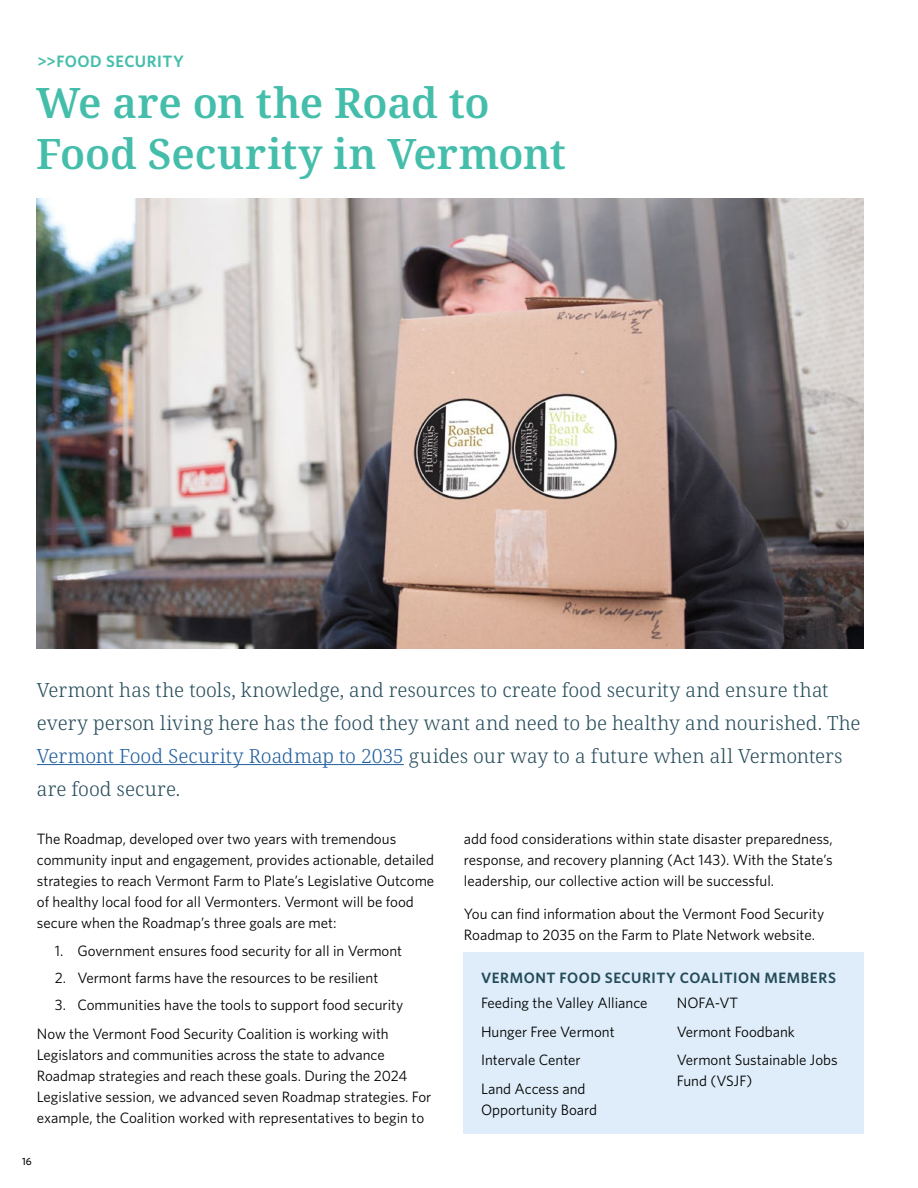
<style>
.page{position:relative;width:918px;height:1188px;background:#fff}
.page>*{position:absolute;margin:0;border:0;box-sizing:border-box;transform-origin:0 0}
.t1{font:42px/51px "Noto Serif";letter-spacing:-.005em;color:#44beab}
.t2{font:300 19.5px/33px "Noto Serif";color:#254b5a}
.t3{font:600 16.5px "Whitney";letter-spacing:.03em;color:#44beab}
.t4{font:15px/21px "Whitney";color:#000}
.t5{font:600 15px "Whitney";letter-spacing:.035em;color:#254b5a}
.t6{font:500 10.5px "Whitney";color:#000}
.s1{color:#215e9e}
</style>
<div class="page">
<hr style="left:37px;top:764px;width:367px;height:1px;background:#215e9e">
<img style="left:36px;top:199px;width:828px;height:450px">
<div style="left:463px;top:953px;width:401px;height:181px;background:#deedf9"></div>
<p class="t3" style="left:37px;top:50px;width:148px">&gt;&gt;FOOD SECURITY</p>
<h1 class="t1" style="left:36px;top:79px;width:531px">We are on the Road to<br>Food Security in Vermont</h1>
<p class="t2" style="left:37px;top:674px;width:825px">Vermont has the tools, knowledge, and resources to create food security and ensure that every person living here has the food they want and need to be healthy and nourished. The <span class="s1">Vermont Food Security Roadmap to 2035</span> guides our way to a future when all Vermonters are food secure.</p>
<p class="t4" style="left:37px;top:828px;width:399px">The Roadmap, developed over two years with tremendous community input and engagement, provides actionable, detailed strategies to reach Vermont Farm to Plate’s Legislative Outcome of healthy local food for all Vermonters. Vermont will be food secure when the Roadmap’s three goals are met:</p>
<p class="t4" style="left:55px;top:940px;width:349px">1. Government ensures food security for all in Vermont</p>
<p class="t4" style="left:55px;top:967px;width:325px">2. Vermont farms have the resources to be resilient</p>
<p class="t4" style="left:37px;top:990px;width:368px;line-height:28.5px;text-indent:18px">3. Communities have the tools to support food security<br>Now the Vermont Food Security Coalition is working with</p>
<p class="t4" style="left:37px;top:1044px;width:396px">Legislators and communities across the state to advance Roadmap strategies and reach these goals. During the 2024<br>Legislative session, we advanced seven Roadmap strategies. For example, the Coalition worked with representatives to begin to</p>
<p class="t4" style="left:464px;top:828px;width:370px;text-align:justify">add food considerations within state disaster preparedness, response, and recovery planning (Act 143). With the State’s leadership, our collective action will be successful.</p>
<p class="t4" style="left:464px;top:903px;width:362px">You can find information about the Vermont Food Security<br>Roadmap to 2035 on the Farm to Plate Network website.</p>
<p class="t5" style="left:481px;top:967px;width:356px">VERMONT FOOD SECURITY COALITION MEMBERS</p>
<p class="t4" style="left:481px;top:988px;width:168px;line-height:28.5px">Feeding the Valley Alliance<br>Hunger Free Vermont<br>Intervale Center<br>Land Access and</p>
<p class="t4" style="left:481px;top:1099px;width:118px">Opportunity Board</p>
<p class="t4" style="left:677px;top:988px;width:162px;line-height:28.5px">NOFA-VT<br>Vermont Foodbank<br>Vermont Sustainable Jobs</p>
<p class="t4" style="left:677px;top:1070px;width:77px">Fund (VSJF)</p>
<p class="t6" style="left:22px;top:1155px;width:11px">16</p>
</div>
